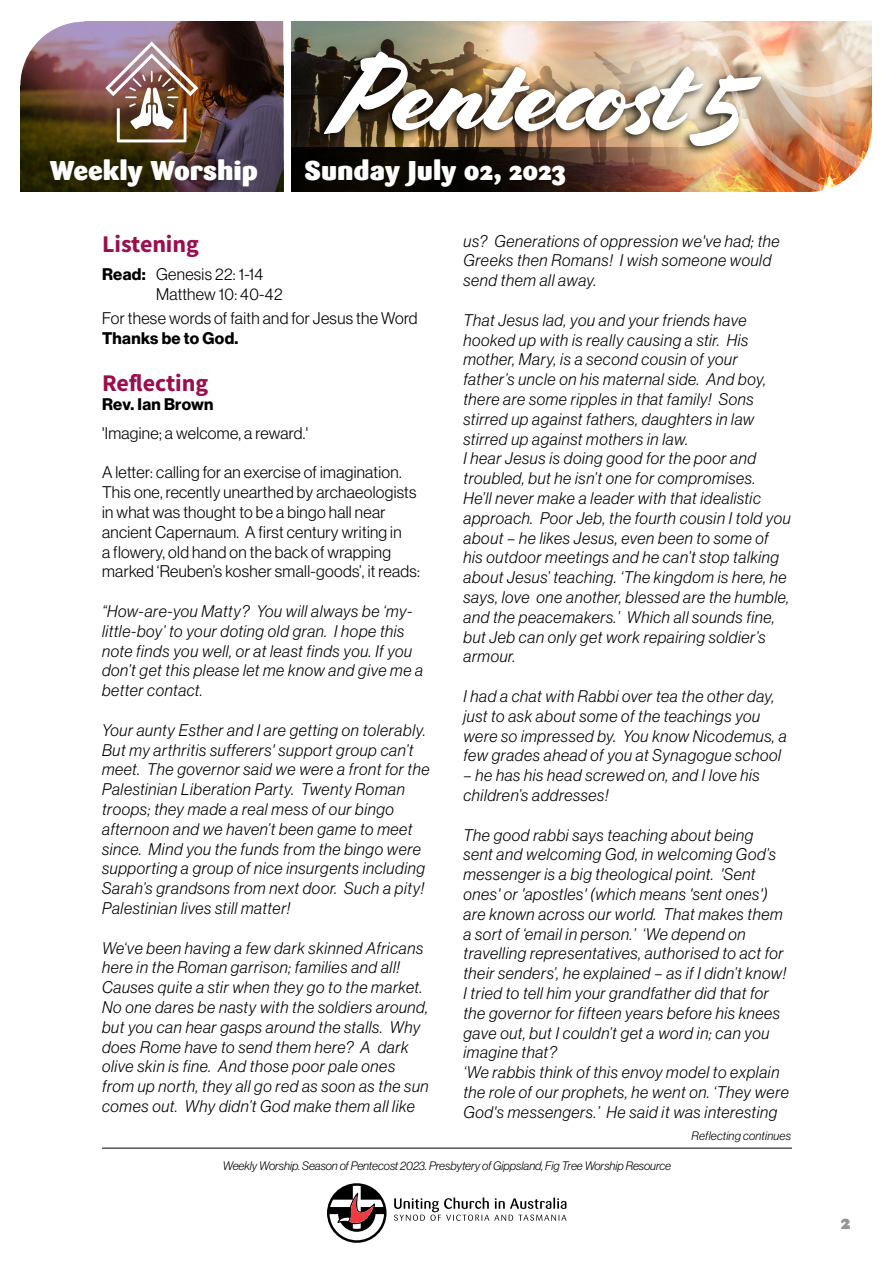
<style>
.page{position:relative;width:893px;height:1263px;background:#fff}
.page>*{position:absolute;margin:0;border:0;box-sizing:border-box;transform-origin:0 0}
.t1{font:108px "Cortado";letter-spacing:-.01em;color:#fff}
.t2{font:900 27px "Sari";color:#fff}
.t3{font:24px "Source Sans Variable";color:#9b0e4e}
.t4{font:900 19.5px "Sari";color:#939598}
.t5{font:16.5px/19.8px "N Haas Grotesk DS Pro 46 Lt It";letter-spacing:.04em;color:#000}
.t6{font:16.5px/19.8px "N Haas Grotesk DS Pro 45 Lt";letter-spacing:.02em;color:#000}
.t7{font:16.5px "N Haas Grotesk DS Pro 75 Bd";letter-spacing:.02em;color:#000}
.t8{font:12px "N Haas Grotesk DS Pro 46 Lt It";color:#000}
.t9{font:12px "N Haas Grotesk DS Pro 46 Lt It";letter-spacing:.02em;color:#000}
.s1{font-family:"N Haas Grotesk DS Pro 75 Bd"}
</style>
<div class="page">
<svg style="left:394px;top:1197px;width:172px;height:24px"></svg>
<svg style="left:327px;top:1183px;width:60px;height:60px"></svg>
<hr style="left:102px;top:1148px;width:690px;height:1px;background:#000">
<img style="left:292px;top:21px;width:407px;height:127px">
<img style="left:20px;top:21px;width:263px;height:171px">
<img style="left:105px;top:42px;width:93px;height:100px">
<svg style="left:20px;top:21px;width:64px;height:64px"></svg>
<svg style="left:292px;top:148px;width:407px;height:44px;background:#311e15"></svg>
<div style="left:313px;top:46px;width:452px;height:110px;background:#000;opacity:.91"></div>
<img style="left:699px;top:21px;width:173px;height:171px">
<h1 class="t1" style="left:333px;top:31px;width:414px">Pentecost 5</h1>
<h2 class="t2" style="left:50px;top:154px;width:210px">Weekly Worship</h2>
<h2 class="t2" style="left:304px;top:154px;width:263px">Sunday July 02, 2023</h2>
<h3 class="t3" style="left:102px;top:229px;width:98px">Listening</h3>
<p class="t6" style="left:156px;top:264px;width:128px;text-indent:-54px"><span class="s1">Read:</span> Genesis 22: 1-14<br>Matthew 10: 40-42</p>
<p class="t6" style="left:102px;top:308px;width:317px">For these words of faith and for Jesus the Word</p>
<p class="t7" style="left:102px;top:328px;width:138px">Thanks be to God.</p>
<h3 class="t3" style="left:102px;top:368px;width:108px">Reflecting</h3>
<p class="t7" style="left:102px;top:395px;width:113px">Rev. Ian Brown</p>
<p class="t6" style="left:102px;top:423px;width:208px">'Imagine; a welcome, a reward.'</p>
<p class="t6" style="left:102px;top:463px;width:319px">A letter: calling for an exercise of imagination.<br>This one, recently unearthed by archaeologists in what was thought to be a bingo hall near ancient Capernaum. A first century writing in<br>a flowery, old hand on the back of wrapping marked ‘Reuben’s kosher small-goods’, it reads:</p>
<p class="t5" style="left:102px;top:601px;width:323px">“How-are-you Matty? You will always be ‘my&shy;little-boy’ to your doting old gran. I hope this note finds you well, or at least finds you. If you don’t get this please let me know and give me a better contact.</p>
<p class="t5" style="left:102px;top:720px;width:329px">Your aunty Esther and I are getting on tolerably.<br>But my arthritis sufferers' support group can’t meet. The governor said we were a front for the Palestinian Liberation Party. Twenty Roman troops; they made a real mess of our bingo afternoon and we haven’t been game to meet since. Mind you the funds from the bingo were supporting a group of nice insurgents including Sarah’s grandsons from next door. Such a pity!<br>Palestinian lives still matter!</p>
<p class="t5" style="left:102px;top:938px;width:328px">We‘ve been having a few dark skinned Africans here in the Roman garrison; families and all!<br>Causes quite a stir when they go to the market.<br>No one dares be nasty with the soldiers around, but you can hear gasps around the stalls. Why does Rome have to send them here? A dark olive skin is fine. And those poor pale ones from up north, they all go red as soon as the sun comes out. Why didn’t God make them all like</p>
<p class="t5" style="left:463px;top:231px;width:318px">us? Generations of oppression we've had; the<br>Greeks then Romans! I wish someone would send them all away.</p>
<p class="t5" style="left:463px;top:310px;width:329px">That Jesus lad, you and your friends have hooked up with is really causing a stir. His mother, Mary, is a second cousin of your father’s uncle on his maternal side. And boy, there are some ripples in that family! Sons stirred up against fathers, daughters in law stirred up against mothers in law.<br>I hear Jesus is doing good for the poor and troubled, but he isn’t one for compromises.<br>He’ll never make a leader with that idealistic approach. Poor Jeb, the fourth cousin I told you about – he likes Jesus, even been to some of his outdoor meetings and he can’t stop talking about Jesus’ teaching. ‘The kingdom is here, he says, love one another, blessed are the humble, and the peacemakers.’ Which all sounds fine, but Jeb can only get work repairing soldier’s armour.</p>
<p class="t5" style="left:463px;top:686px;width:325px">I had a chat with Rabbi over tea the other day, just to ask about some of the teachings you were so impressed by. You know Nicodemus, a few grades ahead of you at Synagogue school</p>
<p class="t5" style="left:463px;top:765px;width:298px">– he has his head screwed on, and I love his children’s addresses!</p>
<p class="t5" style="left:463px;top:825px;width:327px">The good rabbi says teaching about being<br>sent and welcoming God, in welcoming God’s messenger is a big theological point. 'Sent ones' or 'apostles' (which means 'sent ones') are known across our world. That makes them a sort of ‘email in person.’ ‘We depend on travelling representatives, authorised to act for their senders’, he explained – as if I didn’t know!<br>I tried to tell him your grandfather did that for the governor for fifteen years before his knees gave out, but I couldn’t get a word in; can you imagine that?<br>‘We rabbis think of this envoy model to explain the role of our prophets, he went on. ‘They were God's messengers.’ He said it was interesting</p>
<p class="t9" style="left:692px;top:1129px;width:101px">Reflecting continues</p>
<p class="t8" style="left:223px;top:1159px;width:450px">Weekly Worship. Season of Pentecost 2023. Presbytery of Gippsland, Fig Tree Worship Resource</p>
<p class="t4" style="left:841px;top:1210px;width:11px">2</p>
</div>
